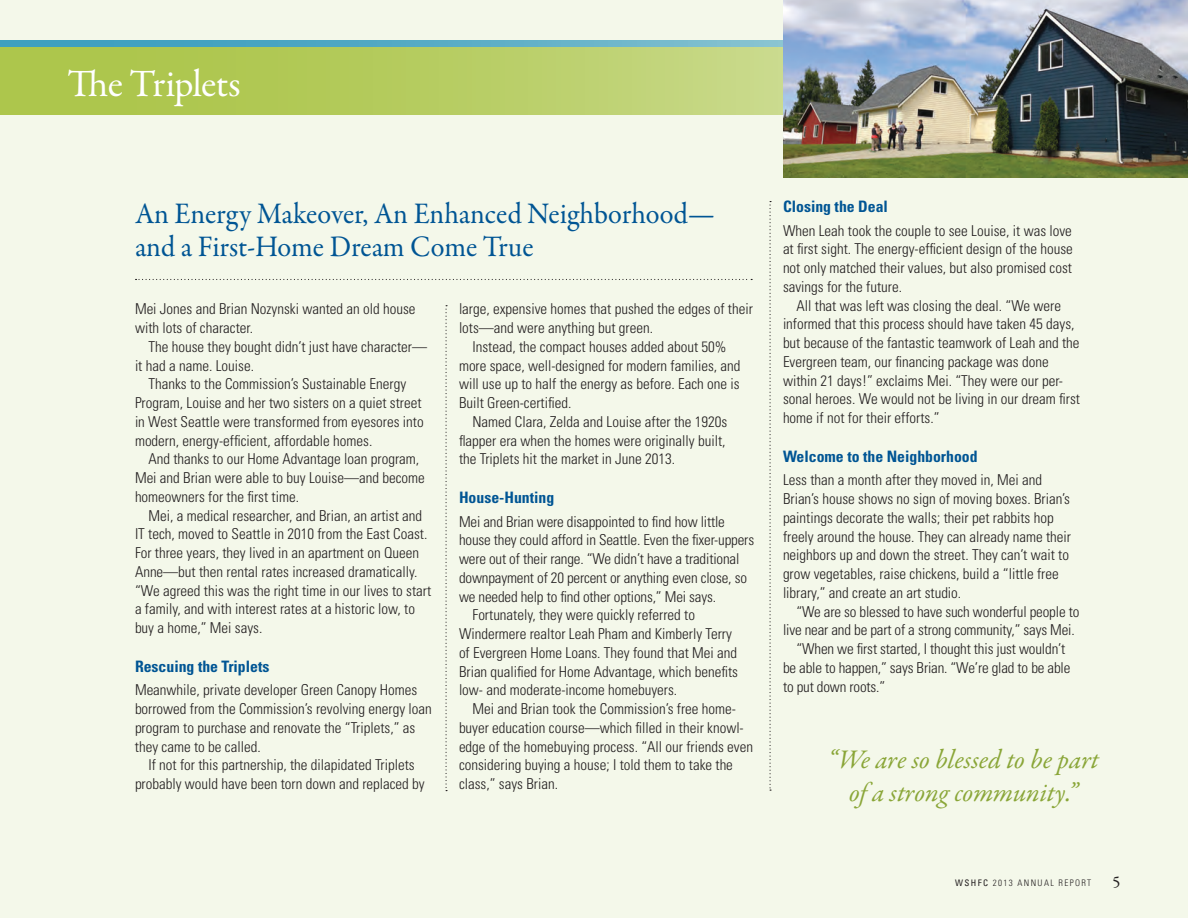
<style>
.page{position:relative;width:1188px;height:918px;background:#f4f8ea}
.page>*{position:absolute;margin:0;border:0;box-sizing:border-box;transform-origin:0 0}
.t1{font:39px "Garamond Premr Pro";letter-spacing:-.025em;color:#fff}
.t2{font:30px/33px "Garamond Premr Pro";color:#005594;scale:.95 1}
.t3{font:italic 27px/33px "Garamond Premr Pro";letter-spacing:-.005em;color:#8aa638;text-align:center}
.t4{font:16.5px "Garamond Premr Pro";color:#231f20}
.t5{font:700 condensed 15.75px "Univers LT Std";color:#005594}
.t6{font:300 condensed 15px/18.8px "Univers LT Std";color:#231f20}
.t7{font:300 condensed 9px "Univers LT Std";letter-spacing:.15em;color:#231f20}
.s1{font-weight:400}
</style>
<div class="page">
<svg style="left:770px;top:201px;width:1px;height:590px"></svg>
<svg style="left:446px;top:305px;width:1px;height:486px"></svg>
<svg style="left:2px;top:47px;width:781px;height:68px;background:#b6cc62"></svg>
<svg style="left:2px;top:40px;width:781px;height:7px;background:#58acc5"></svg>
<svg style="left:136px;top:279px;width:616px;height:1px"></svg>
<img style="left:783px;top:0;width:405px;height:178px">
<h1 class="t1" style="left:68px;top:60px;width:175px">The Triplets</h1>
<h2 class="t2" style="left:135px;top:198px;width:612px">An Energy Makeover, An Enhanced Neighborhood— and a First-Home Dream Come True</h2>
<p class="t6" style="left:135px;top:300px;width:282px">Mei Jones and Brian Nozynski wanted an old house with lots of character.</p>
<p class="t6" style="left:135px;top:337px;width:294px;text-indent:14px">The house they bought didn’t just have character— it had a name. Louise.</p>
<p class="t6" style="left:135px;top:375px;width:290px;text-indent:14px">Thanks to the Commission’s Sustainable Energy Program, Louise and her two sisters on a quiet street in West Seattle were transformed from eyesores into modern, energy-efficient, affordable homes.</p>
<p class="t6" style="left:135px;top:450px;width:291px;text-indent:14px">And thanks to our Home Advantage loan program,<br>Mei and Brian were able to buy Louise—and become homeowners for the first time.</p>
<p class="t6" style="left:135px;top:506px;width:298px;text-indent:14px">Mei, a medical researcher, and Brian, an artist and IT tech, moved to Seattle in 2010 from the East Coast.<br>For three years, they lived in an apartment on Queen Anne—but then rental rates increased dramatically. “We agreed this was the right time in our lives to start a family, and with interest rates at a historic low, to buy a home,” Mei says.</p>
<p class="t5" style="left:135px;top:657px;width:136px">Rescuing the Triplets</p>
<p class="t6" style="left:135px;top:681px;width:298px">Meanwhile, private developer Green Canopy Homes borrowed from the Commission’s revolving energy loan program to purchase and renovate the “Triplets,” as they came to be called.</p>
<p class="t6" style="left:135px;top:756px;width:291px;text-align:center">If not for this partnership, the dilapidated Triplets probably would have been torn down and replaced by</p>
<p class="t6" style="left:459px;top:300px;width:295px">large, expensive homes that pushed the edges of their</p>
<p class="t6" style="left:459px;top:319px;width:196px">lots—and were anything but green.</p>
<p class="t6" style="left:472px;top:337px;width:256px">Instead, the compact houses added about 50%</p>
<p class="t6" style="left:459px;top:356px;width:283px">more space, well-designed for modern families, and</p>
<p class="t6" style="left:459px;top:375px;width:282px">will use up to half the energy as before. Each one is</p>
<p class="t6" style="left:459px;top:394px;width:114px">Built Green-certified.</p>
<p class="t6" style="left:472px;top:412px;width:256px">Named Clara, Zelda and Louise after the 1920s</p>
<p class="t6" style="left:459px;top:431px;width:268px">flapper era when the homes were originally built,</p>
<p class="t6" style="left:459px;top:450px;width:218px">the Triplets hit the market in June 2013.</p>
<p class="t5" style="left:459px;top:488px;width:97px">House-Hunting</p>
<p class="t6" style="left:459px;top:512px;width:267px">Mei and Brian were disappointed to find how little</p>
<p class="t6" style="left:459px;top:531px;width:297px">house they could afford in Seattle. Even the fixer-uppers</p>
<p class="t6" style="left:459px;top:550px;width:282px">were out of their range. “We didn’t have a traditional</p>
<p class="t6" style="left:459px;top:568px;width:290px">downpayment of 20 percent or anything even close, so</p>
<p class="t6" style="left:459px;top:587px;width:259px">we needed help to find other options,” Mei says.</p>
<p class="t6" style="left:472px;top:606px;width:224px">Fortunately, they were quickly referred to</p>
<p class="t6" style="left:459px;top:625px;width:274px">Windermere realtor Leah Pham and Kimberly Terry</p>
<p class="t6" style="left:459px;top:643px;width:280px">of Evergreen Home Loans. They found that Mei and</p>
<p class="t6" style="left:459px;top:662px;width:281px">Brian qualified for Home Advantage, which benefits</p>
<p class="t6" style="left:459px;top:681px;width:220px">low- and moderate-income homebuyers.</p>
<p class="t6" style="left:472px;top:700px;width:265px">Mei and Brian took the Commission’s free home-</p>
<p class="t6" style="left:459px;top:718px;width:286px">buyer education course—which filled in their knowl-</p>
<p class="t6" style="left:459px;top:737px;width:296px">edge of the homebuying process. “All our friends even</p>
<p class="t6" style="left:459px;top:756px;width:275px">considering buying a house; I told them to take the</p>
<p class="t6" style="left:459px;top:775px;width:101px">class,” says Brian.</p>
<p class="t5" style="left:783px;top:197px;width:107px">Closing the Deal</p>
<p class="t6" style="left:783px;top:221px;width:291px;text-align:justify">When Leah took the couple to see Louise, it was love at first sight. The energy-efficient design of the house not only matched their values, but also promised cost savings for the future.</p>
<p class="t6" style="left:783px;top:296px;width:299px;text-indent:14px">All that was left was closing the deal. “We were informed that this process should have taken 45 days, but because of the fantastic teamwork of Leah and the Evergreen team, our financing package was done within 21 days!” exclaims Mei. “They were our per&shy;sonal heroes. We would not be living in our dream first home if not for their efforts.”</p>
<p class="t5" style="left:783px;top:447px;width:196px">Welcome to the Neighborhood</p>
<p class="t6" style="left:783px;top:471px;width:290px">Less than a month after they moved in, Mei and Brian’s house shows no sign of moving boxes. Brian’s paintings decorate the walls; their pet rabbits hop freely around the house. They can already name their neighbors up and down the street. They can’t wait to grow vegetables, raise chickens, build a “little free library,” and create an art studio.</p>
<p class="t6" style="left:796px;top:602px;width:284px">“We are so blessed to have such wonderful people to</p>
<p class="t6" style="left:783px;top:621px;width:293px">live near and be part of a strong community,” says Mei.</p>
<p class="t6" style="left:796px;top:640px;width:270px">“When we first started, I thought this just wouldn’t</p>
<p class="t6" style="left:783px;top:658px;width:289px">be able to happen,” says Brian. “We’re glad to be able</p>
<p class="t6" style="left:783px;top:677px;width:104px">to put down roots.”</p>
<h3 class="t3" style="left:828px;top:745px;width:273px">“We are so blessed to be part of a strong community.”</h3>
<p class="t7" style="left:955px;top:877px;width:138px"><span class="s1">WSHFC</span> 2013 Annua l Rep or t</p>
<p class="t4" style="left:1112px;top:872px;width:10px">5</p>
</div>
